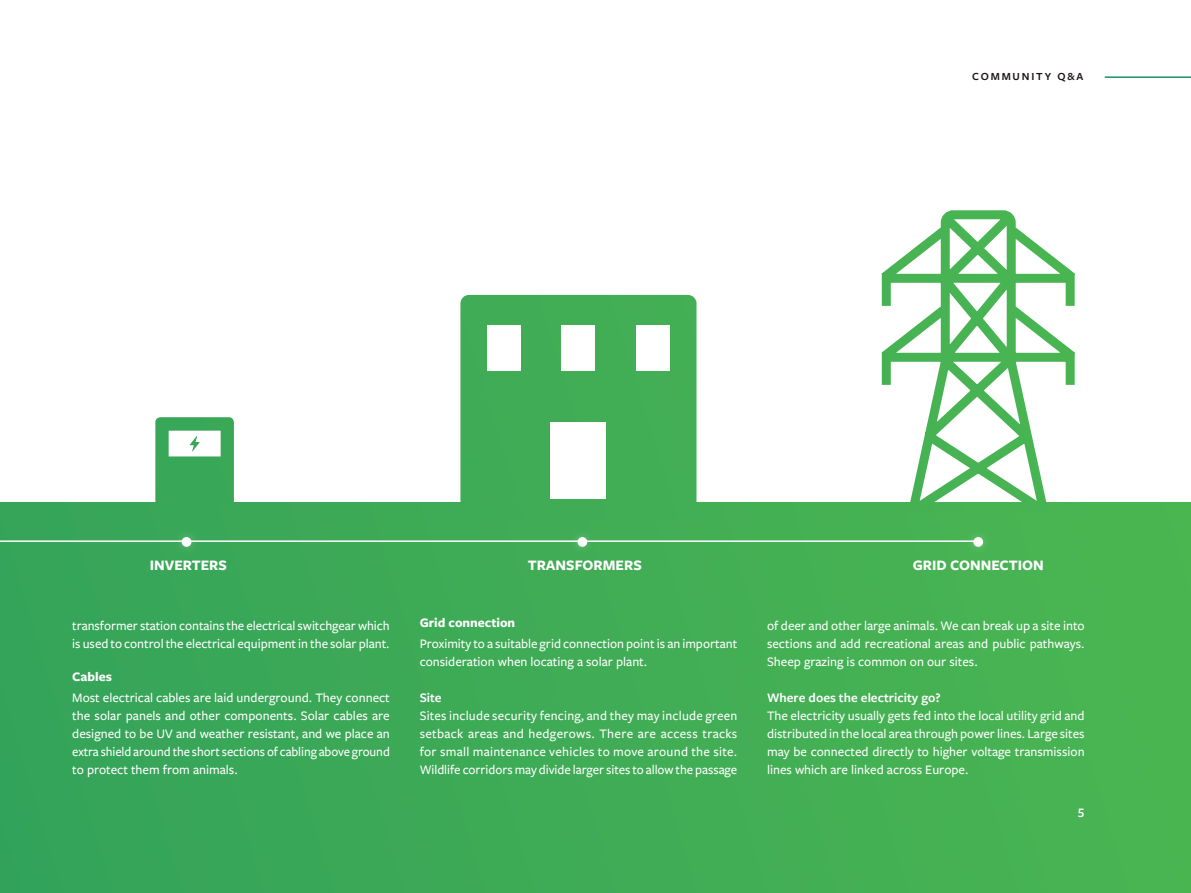
<style>
.page{position:relative;width:1191px;height:893px;background:#fff}
.page>*{position:absolute;margin:0;border:0;box-sizing:border-box;transform-origin:0 0}
.t1{font:700 15px "Freight Sans Pro";color:#fff}
.t2{font:500 13.5px/18px "Freight Sans Pro";color:#fff;text-align:justify}
.t3{font:600 13.5px "Freight Sans Pro";color:#fff}
.t4{font:700 13.5px "Freight Sans Pro";color:#fff}
.t5{font:600 11.25px "Freight Sans Pro";letter-spacing:.16em;color:#1a1415}
</style>
<div class="page">
<div style="left:0;top:503px;width:1191px;height:390px;background:#40ac56"></div>
<svg style="left:155px;top:417px;width:79px;height:86px"></svg>
<svg style="left:864px;top:210px;width:228px;height:293px"></svg>
<div style="left:460px;top:295px;width:236px;height:208px;background:#41ad55"></div>
<div style="left:487px;top:325px;width:33px;height:46px;background:#fff"></div>
<div style="left:562px;top:325px;width:33px;height:46px;background:#fff"></div>
<div style="left:550px;top:423px;width:56px;height:76px;background:#fff"></div>
<div style="left:636px;top:325px;width:33px;height:46px;background:#fff"></div>
<hr style="left:0;top:540px;width:978px;height:2px;background:#fff">
<div style="left:172px;top:528px;width:28px;height:28px;background:#fff;opacity:.3"></div>
<div style="left:182px;top:537px;width:9px;height:10px;background:#fff;border-radius:50%"></div>
<div style="left:568px;top:528px;width:28px;height:28px;background:#fff;opacity:.3"></div>
<div style="left:577px;top:537px;width:10px;height:10px;background:#fff;border-radius:50%"></div>
<div style="left:964px;top:528px;width:28px;height:28px;background:#fff;opacity:.3"></div>
<div style="left:973px;top:537px;width:10px;height:10px;background:#fff;border-radius:50%"></div>
<hr style="left:1104px;top:76px;width:87px;height:2px;background:#179362">
<p class="t5" style="left:972px;top:69px;width:113px">COMMUNITY Q&amp;A</p>
<p class="t1" style="left:150px;top:554px;width:79px">INVERTERS</p>
<p class="t1" style="left:528px;top:554px;width:116px">TRANSFORMERS</p>
<p class="t1" style="left:912px;top:554px;width:133px">GRID CONNECTION</p>
<p class="t2" style="left:72px;top:616px;width:319px">transformer station contains the electrical switchgear which is used to control the electrical equipment in the solar plant.</p>
<p class="t4" style="left:72px;top:667px;width:41px">Cables</p>
<p class="t2" style="left:72px;top:688px;width:319px">Most electrical cables are laid underground. They connect the solar panels and other components. Solar cables are designed to be UV and weather resistant, and we place an extra shield around the short sections of cabling above ground to protect them from animals.</p>
<p class="t4" style="left:420px;top:613px;width:97px">Grid connection</p>
<p class="t2" style="left:420px;top:634px;width:319px">Proximity to a suitable grid connection point is an important consideration when locating a solar plant.</p>
<p class="t3" style="left:420px;top:688px;width:24px">Site</p>
<p class="t2" style="left:420px;top:706px;width:319px">Sites include security fencing, and they may include green setback areas and hedgerows. There are access tracks for small maintenance vehicles to move around the site.<br>Wildlife corridors may divide larger sites to allow the passage</p>
<p class="t2" style="left:767px;top:616px;width:319px">of deer and other large animals. We can break up a site into sections and add recreational areas and public pathways.<br>Sheep grazing is common on our sites.</p>
<p class="t3" style="left:767px;top:688px;width:175px">Where does the electricity go?</p>
<p class="t2" style="left:767px;top:706px;width:319px">The electricity usually gets fed into the local utility grid and distributed in the local area through power lines. Large sites may be connected directly to higher voltage transmission lines which are linked across Europe.</p>
<p class="t3" style="left:1078px;top:803px;width:8px">5</p>
</div>
